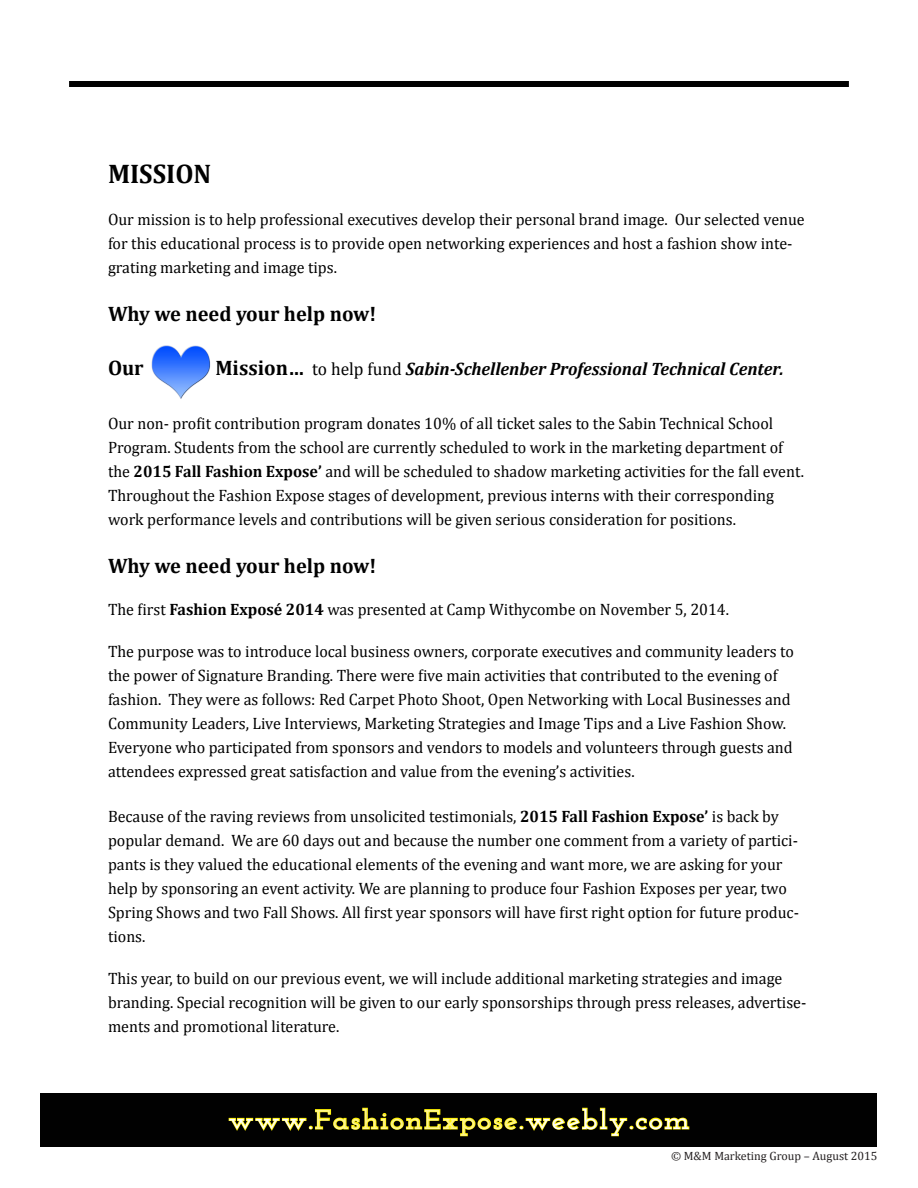
<style>
.page{position:relative;width:918px;height:1188px;background:#fff}
.page>*{position:absolute;margin:0;border:0;box-sizing:border-box;transform-origin:0 0}
.t1{font:600 27px "Josefin Slab";letter-spacing:.05em;color:#fff;scale:1.11 1}
.t2{font:700 27px "Cambria";color:#010101}
.t3{font:700 21px "Cambria";color:#010101}
.t4{font:italic 700 18px "Cambria";color:#010101}
.t5{font:16.5px/24px "Cambria";color:#010101}
.t6{font:12px "Cambria";color:#231f20}
.s1{font-style:normal;font-size:21px}
.s2{font-weight:400;font-style:normal}
.s3{font-weight:700}
.s4{color:#fff690}
</style>
<div class="page">
<div style="left:40px;top:1094px;width:838px;height:54px;background:#010101"></div>
<svg style="left:228px;top:1107px;width:462px;height:30px"></svg>
<div style="left:69px;top:81px;width:780px;height:6px;background:#010101"></div>
<img style="left:151px;top:345px;width:60px;height:54px">
<h1 class="t2" style="left:108px;top:155px;width:105px">MISSION</h1>
<p class="t5" style="left:108px;top:207px;width:698px">Our mission is to help professional executives develop their personal brand image. Our selected venue for this educational process is to provide open networking experiences and host a fashion show inte&shy;grating marketing and image tips.</p>
<p class="t3" style="left:108px;top:299px;width:270px">Why we need your help now!</p>
<p class="t3" style="left:108px;top:353px;width:37px">Our</p>
<p class="t4" style="left:215px;top:356px;width:570px"><span class="s1">Mission…</span> <span class="s2">to help fund</span> Sabin-Schellenber Professional Technical Center.</p>
<p class="t5" style="left:108px;top:411px;width:697px">Our non- profit contribution program donates 10% of all ticket sales to the Sabin Technical School Program. Students from the school are currently scheduled to work in the marketing department of the <span class="s3">2015 Fall Fashion Expose’</span> and will be scheduled to shadow marketing activities for the fall event.<br>Throughout the Fashion Expose stages of development, previous interns with their corresponding work performance levels and contributions will be given serious consideration for positions.</p>
<p class="t3" style="left:108px;top:551px;width:270px">Why we need your help now!</p>
<p class="t5" style="left:108px;top:597px;width:623px">The first <span class="s3">Fashion Exposé 2014</span> was presented at Camp Withycombe on November 5, 2014.</p>
<p class="t5" style="left:108px;top:639px;width:687px">The purpose was to introduce local business owners, corporate executives and community leaders to the power of Signature Branding. There were five main activities that contributed to the evening of fashion. They were as follows: Red Carpet Photo Shoot, Open Networking with Local Businesses and Community Leaders, Live Interviews, Marketing Strategies and Image Tips and a Live Fashion Show.<br>Everyone who participated from sponsors and vendors to models and volunteers through guests and attendees expressed great satisfaction and value from the evening’s activities.</p>
<p class="t5" style="left:108px;top:804px;width:692px">Because of the raving reviews from unsolicited testimonials, <span class="s3">2015 Fall Fashion Expose’</span> is back by popular demand. We are 60 days out and because the number one comment from a variety of partici&shy;pants is they valued the educational elements of the evening and want more, we are asking for your help by sponsoring an event activity. We are planning to produce four Fashion Exposes per year, two Spring Shows and two Fall Shows. All first year sponsors will have first right option for future produc&shy;tions.</p>
<p class="t5" style="left:108px;top:966px;width:700px">This year, to build on our previous event, we will include additional marketing strategies and image branding. Special recognition will be given to our early sponsorships through press releases, advertise&shy;ments and promotional literature.</p>
<h1 class="t1" style="left:228px;top:1104px;width:417px">www.<span class="s4">FashionExpose</span>.weebly.com</h1>
<p class="t6" style="left:671px;top:1149px;width:208px">© M&amp;M Marketing Group – August 2015</p>
</div>
